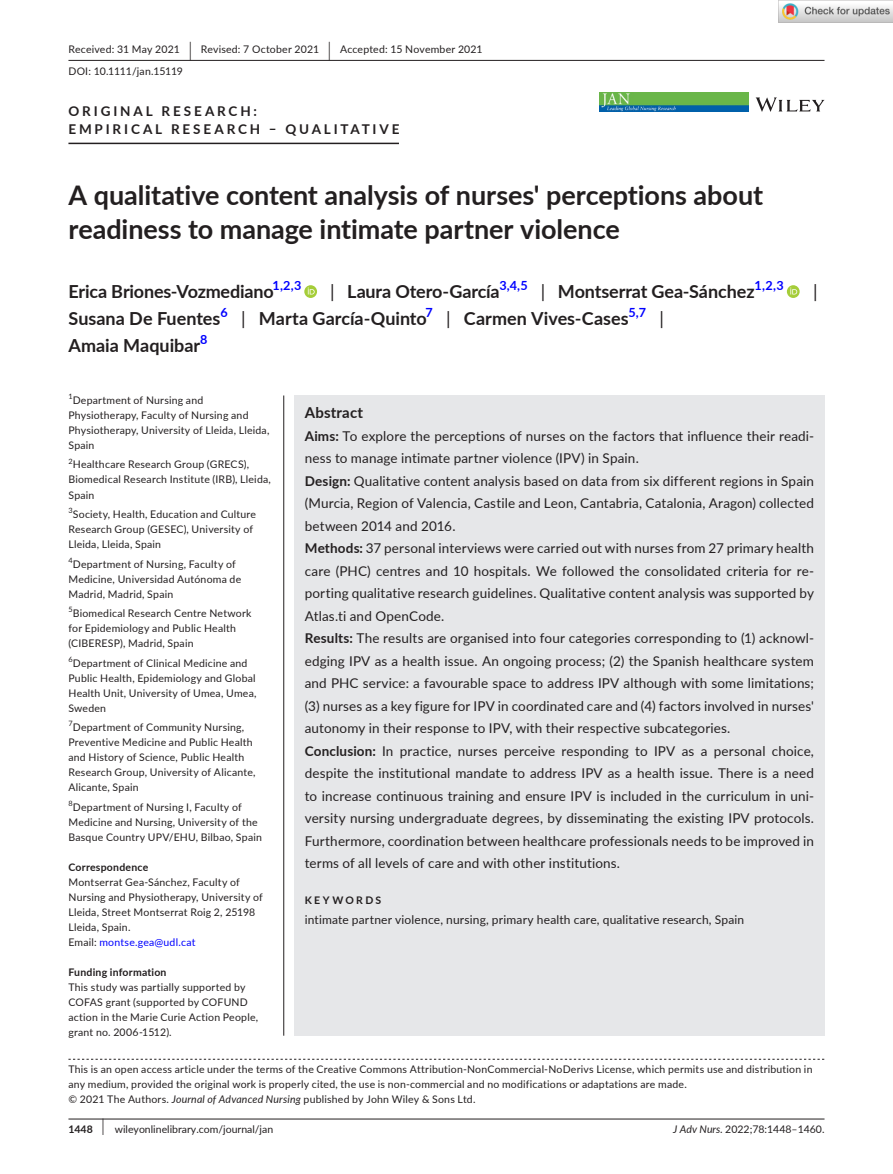
<style>
.page{position:relative;width:893px;height:1174px;background:#fff}
.page>*{position:absolute;margin:0;border:0;box-sizing:border-box;transform-origin:0 0}
.t1{font:700 27px/34.5px "Lato";letter-spacing:-.005em;color:#231f20}
.t2{font:700 18px "Lato";letter-spacing:-.005em;color:#231f20}
.t3{font:18px "Lato";color:#231f20}
.t4{font:700 15px "Lato";letter-spacing:.015em;color:#231f20}
.t5{font:13.5px/22.5px "Lato";letter-spacing:.01em;color:#231f20}
.t6{font:700 13.5px/18px "Lato";letter-spacing:.21em;color:#231f20}
.t7{font:700 12.6px "Lato";color:#00f}
.t8{font:12px "Lato";letter-spacing:.015em;color:#231f20}
.t9{font:10.5px/15px "Lato";letter-spacing:.02em;color:#231f20}
.t10{font:10.5px "Lato";color:#231f20}
.t11{font:700 10.5px "Lato";letter-spacing:.02em;color:#231f20}
.t12{font:700 10.5px "Lato";letter-spacing:.22em;color:#231f20}
.t13{font:7.35px "Lato";color:#231f20}
.s1{font-size:19.65px}
.s2{font-weight:400}
.s3{color:#00f}
.s4{font-weight:700}
.s5{font-style:italic}
.s6{font-size:17.4px}
</style>
<div class="page">
<hr style="left:68px;top:1118px;width:756px;height:1px;background:#231f20">
<svg style="left:756px;top:97px;width:68px;height:15px"></svg>
<img style="left:599px;top:92px;width:149px;height:20px">
<hr style="left:68px;top:60px;width:756px;height:1px;background:#231f20">
<hr style="left:68px;top:143px;width:331px;height:1px;background:#231f20">
<svg style="left:304px;top:285px;width:13px;height:13px"></svg>
<svg style="left:308px;top:287px;width:7px;height:7px"></svg>
<svg style="left:787px;top:285px;width:13px;height:13px"></svg>
<svg style="left:790px;top:287px;width:7px;height:7px"></svg>
<svg style="left:68px;top:1058px;width:756px;height:1px"></svg>
<hr style="left:283px;top:395px;width:1px;height:640px;background:#231f20">
<div style="left:294px;top:395px;width:530px;height:539px;background:#e6e7e9"></div>
<div style="left:294px;top:930px;width:530px;height:105px;background:#e6e7e9"></div>
<img style="left:779px;top:0;width:114px;height:23px">
<p class="t9" style="left:68px;top:38px;width:416px;line-height:21.8px">Received: 31 May 2021 <span class="s1">|</span> Revised: 7 October 2021 <span class="s1">|</span> Accepted: 15 November 2021<br>DOI: 10.1111/jan.15119</p>
<p class="t6" style="left:68px;top:102px;width:332px">ORIGINAL RESEARCH:<br>EMPIRICAL RESEARCH – QUALITATIVE</p>
<h1 class="t1" style="left:68px;top:177px;width:696px">A qualitative content analysis of nurses' perceptions about readiness to manage intimate partner violence</h1>
<h2 class="t2" style="left:68px;top:278px;width:207px">Erica Briones-Vozmediano</h2>
<p class="t7" style="left:273px;top:276px;width:30px">1,2,3</p>
<h2 class="t2" style="left:330px;top:278px;width:171px"><span class="s2">|</span> Laura Otero-García</h2>
<p class="t7" style="left:499px;top:276px;width:30px">3,4,5</p>
<h2 class="t2" style="left:541px;top:278px;width:215px"><span class="s2">|</span> Montserrat Gea-Sánchez</h2>
<p class="t7" style="left:754px;top:276px;width:31px">1,2,3</p>
<h2 class="t3" style="left:813px;top:278px;width:6px">|</h2>
<h2 class="t2" style="left:68px;top:305px;width:153px">Susana De Fuentes</h2>
<p class="t7" style="left:220px;top:303px;width:9px">6</p>
<h2 class="t2" style="left:241px;top:305px;width:187px"><span class="s2">|</span> Marta García-Quinto</h2>
<p class="t7" style="left:425px;top:303px;width:9px">7</p>
<h2 class="t2" style="left:446px;top:305px;width:184px"><span class="s2">|</span> Carmen Vives-Cases</h2>
<p class="t7" style="left:628px;top:303px;width:19px">5,7</p>
<h2 class="t3" style="left:660px;top:305px;width:6px">|</h2>
<h2 class="t2" style="left:68px;top:332px;width:133px">Amaia Maquibar</h2>
<p class="t7" style="left:200px;top:330px;width:9px">8</p>
<p class="t13" style="left:68px;top:391px;width:6px">1</p>
<p class="t9" style="left:68px;top:392px;width:203px;text-indent:4px">Department of Nursing and<br>Physiotherapy, Faculty of Nursing and<br>Physiotherapy, University of Lleida, Lleida,<br>Spain</p>
<p class="t9" style="left:68px;top:457px;width:204px"><sup>2</sup>Healthcare Research Group (GRECS),<br>Biomedical Research Institute (IRB), Lleida,<br>Spain</p>
<p class="t9" style="left:68px;top:506px;width:189px"><sup>3</sup>Society, Health, Education and Culture<br>Research Group (GESEC), University of<br>Lleida, Lleida, Spain</p>
<p class="t9" style="left:68px;top:556px;width:174px"><sup>4</sup>Department of Nursing, Faculty of<br>Medicine, Universidad Autónoma de<br>Madrid, Madrid, Spain</p>
<p class="t9" style="left:68px;top:605px;width:184px"><sup>5</sup>Biomedical Research Centre Network for Epidemiology and Public Health (CIBERESP), Madrid, Spain</p>
<p class="t9" style="left:68px;top:655px;width:190px"><sup>6</sup>Department of Clinical Medicine and<br>Public Health, Epidemiology and Global<br>Health Unit, University of Umea, Umea,<br>Sweden</p>
<p class="t9" style="left:68px;top:719px;width:189px"><sup>7</sup>Department of Community Nursing, Preventive Medicine and Public Health and History of Science, Public Health Research Group, University of Alicante, Alicante, Spain</p>
<p class="t13" style="left:68px;top:798px;width:6px">8</p>
<p class="t9" style="left:68px;top:799px;width:195px;text-indent:4px">Department of Nursing I, Faculty of<br>Medicine and Nursing, University of the<br>Basque Country UPV/EHU, Bilbao, Spain</p>
<p class="t11" style="left:68px;top:859px;width:81px">Correspondence</p>
<p class="t9" style="left:68px;top:874px;width:196px">Montserrat Gea-Sánchez, Faculty of<br>Nursing and Physiotherapy, University of<br>Lleida, Street Montserrat Roig 2, 25198<br>Lleida, Spain.<br>Email: <span class="s3">montse.gea@udl.cat</span></p>
<p class="t11" style="left:68px;top:964px;width:100px">Funding information</p>
<p class="t9" style="left:68px;top:979px;width:191px">This study was partially supported by COFAS grant (supported by COFUND action in the Marie Curie Action People, grant no. 2006-1512).</p>
<h3 class="t4" style="left:305px;top:401px;width:60px">Abstract</h3>
<p class="t5" style="left:305px;top:424px;width:511px"><span class="s4">Aims:</span> To explore the perceptions of nurses on the factors that influence their readi&shy;ness to manage intimate partner violence (IPV) in Spain.<br><span class="s4">Design:</span> Qualitative content analysis based on data from six different regions in Spain (Murcia, Region of Valencia, Castile and Leon, Cantabria, Catalonia, Aragon) collected between 2014 and 2016.<br><span class="s4">Methods:</span> 37 personal interviews were carried out with nurses from 27 primary health care (PHC) centres and 10 hospitals. We followed the consolidated criteria for re&shy;porting qualitative research guidelines. Qualitative content analysis was supported by Atlas.ti and OpenCode.<br><span class="s4">Results:</span> The results are organised into four categories corresponding to (1) acknowl&shy;edging IPV as a health issue. An ongoing process; (2) the Spanish healthcare system and PHC service: a favourable space to address IPV although with some limitations; (3) nurses as a key figure for IPV in coordinated care and (4) factors involved in nurses' autonomy in their response to IPV, with their respective subcategories.<br><span class="s4">Conclusion:</span> In practice, nurses perceive responding to IPV as a personal choice, despite the institutional mandate to address IPV as a health issue. There is a need to increase continuous training and ensure IPV is included in the curriculum in uni&shy;versity nursing undergraduate degrees, by disseminating the existing IPV protocols.<br>Furthermore, coordination between healthcare professionals needs to be improved in terms of all levels of care and with other institutions.</p>
<p class="t12" style="left:305px;top:892px;width:78px">KEYWORDS</p>
<p class="t8" style="left:305px;top:910px;width:441px">intimate partner violence, nursing, primary health care, qualitative research, Spain</p>
<p class="t9" style="left:68px;top:1061px;width:746px">This is an open access article under the terms of the Creative Commons Attribution-NonCommercial-NoDerivs License, which permits use and distribution in any medium, provided the original work is properly cited, the use is non-commercial and no modifications or adaptations are made.<br>© 2021 The Authors. <span class="s5">Journal of Advanced Nursing</span> published by John Wiley &amp; Sons Ltd.</p>
<p class="t10" style="left:68px;top:1121px;width:206px"><span class="s4">1448</span> <span class="s6">|</span> wileyonlinelibrary.com/journal/jan</p>
<p class="t10" style="left:673px;top:1121px;width:153px"><span class="s5">J Adv Nurs.</span> 2022;78:1448–1460.</p>
</div>
